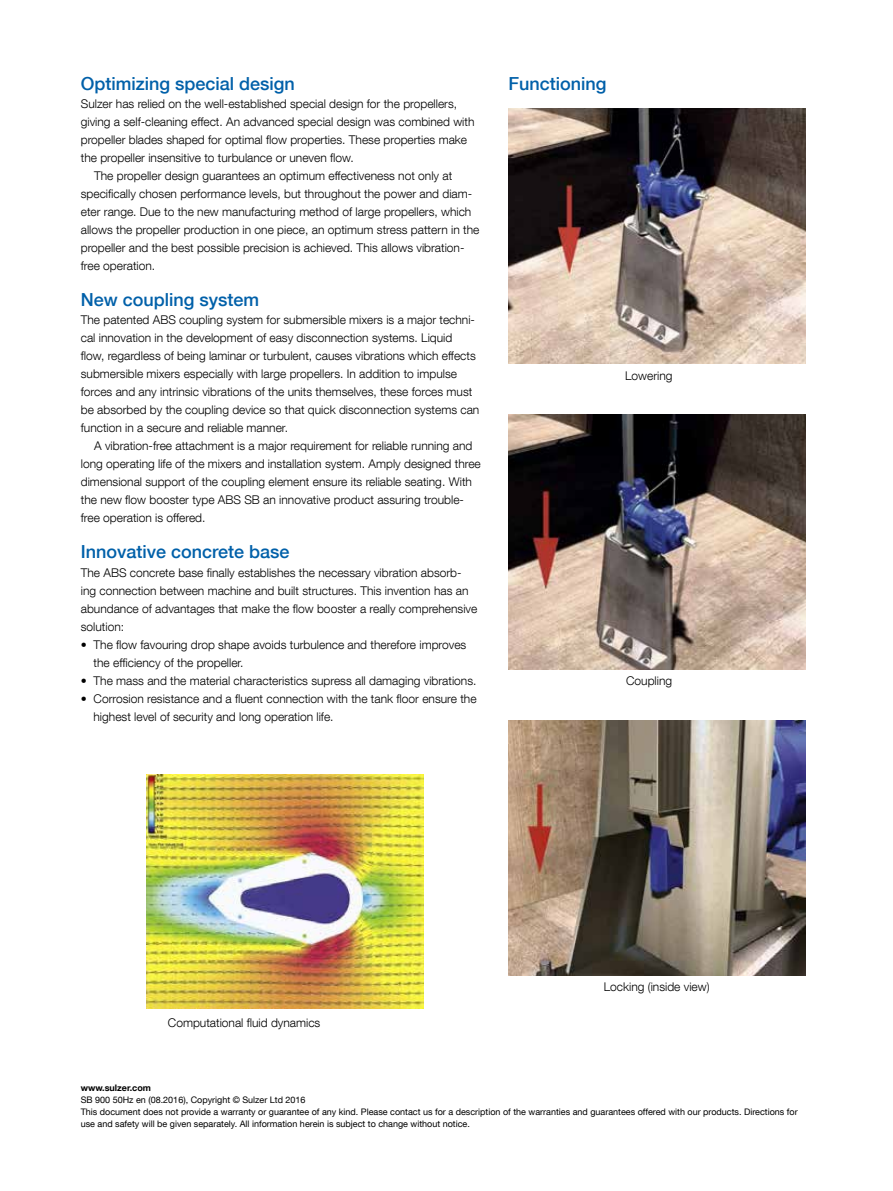
<style>
.page{position:relative;width:893px;height:1191px;background:#fff}
.page>*{position:absolute;margin:0;border:0;box-sizing:border-box;transform-origin:0 0}
.t1{font:500 18px "Helvetica Neue LT Com";color:#0060a9}
.t2{font:300 12px/18px "Helvetica Neue LT Com";color:#000}
.t3{font:9px/12px "Helvetica Neue LT Com";color:#000}
.t4{font:700 9px "Helvetica Neue LT Com";color:#000}
</style>
<div class="page">
<img style="left:508px;top:108px;width:298px;height:255px">
<img style="left:508px;top:414px;width:298px;height:255px">
<img style="left:508px;top:720px;width:298px;height:255px">
<img style="left:147px;top:774px;width:276px;height:234px">
<h1 class="t1" style="left:81px;top:73px;width:216px">Optimizing special design</h1>
<p class="t2" style="left:81px;top:95px;width:378px">Sulzer has relied on the well-established special design for the propellers,</p>
<p class="t2" style="left:81px;top:113px;width:395px">giving a self-cleaning effect. An advanced special design was combined with</p>
<p class="t2" style="left:81px;top:131px;width:388px">propeller blades shaped for optimal flow properties. These properties make</p>
<p class="t2" style="left:81px;top:149px;width:274px">the propeller insensitive to turbulance or uneven flow.</p>
<p class="t2" style="left:94px;top:167px;width:360px">The propeller design guarantees an optimum effectiveness not only at</p>
<p class="t2" style="left:81px;top:185px;width:393px">specifically chosen performance levels, but throughout the power and diam-</p>
<p class="t2" style="left:81px;top:203px;width:392px">eter range. Due to the new manufacturing method of large propellers, which</p>
<p class="t2" style="left:81px;top:221px;width:400px">allows the propeller production in one piece, an optimum stress pattern in the</p>
<p class="t2" style="left:81px;top:239px;width:385px">propeller and the best possible precision is achieved. This allows vibration-</p>
<p class="t2" style="left:81px;top:257px;width:76px">free operation.</p>
<h1 class="t1" style="left:81px;top:289px;width:180px">New coupling system</h1>
<p class="t2" style="left:81px;top:311px;width:400px">The patented ABS coupling system for submersible mixers is a major techni&shy;cal innovation in the development of easy disconnection systems. Liquid<br>flow, regardless of being laminar or turbulent, causes vibrations which effects submersible mixers especially with large propellers. In addition to impulse forces and any intrinsic vibrations of the units themselves, these forces must be absorbed by the coupling device so that quick disconnection systems can function in a secure and reliable manner.</p>
<p class="t2" style="left:81px;top:437px;width:402px;text-indent:13px">A vibration-free attachment is a major requirement for reliable running and long operating life of the mixers and installation system. Amply designed three dimensional support of the coupling element ensure its reliable seating. With the new flow booster type ABS SB an innovative product assuring trouble&shy;free operation is offered.</p>
<h1 class="t1" style="left:81px;top:541px;width:210px">Innovative concrete base</h1>
<p class="t2" style="left:81px;top:563px;width:398px">The ABS concrete base finally establishes the necessary vibration absorb&shy;ing connection between machine and built structures. This invention has an abundance of advantages that make the flow booster a really comprehensive solution:</p>
<p class="t2" style="left:94px;top:635px;width:374px;text-indent:-13px">• The flow favouring drop shape avoids turbulence and therefore improves the efficiency of the propeller.</p>
<p class="t2" style="left:81px;top:671px;width:397px">• The mass and the material characteristics supress all damaging vibrations.</p>
<p class="t2" style="left:94px;top:689px;width:384px;text-indent:-13px">• Corrosion resistance and a fluent connection with the tank floor ensure the highest level of security and long operation life.</p>
<h1 class="t1" style="left:509px;top:73px;width:100px">Functioning</h1>
<p class="t2" style="left:625px;top:366px;width:49px">Lowering</p>
<p class="t2" style="left:626px;top:671px;width:48px">Coupling</p>
<p class="t2" style="left:168px;top:1013px;width:154px">Computational fluid dynamics</p>
<p class="t2" style="left:604px;top:977px;width:107px">Locking (inside view)</p>
<p class="t4" style="left:81px;top:1082px;width:72px">www.sulzer.com</p>
<p class="t3" style="left:81px;top:1093px;width:718px">SB 900 50Hz en (08.2016), Copyright © Sulzer Ltd 2016<br>This document does not provide a warranty or guarantee of any kind. Please contact us for a description of the warranties and guarantees offered with our products. Directions for use and safety will be given separately. All information herein is subject to change without notice.</p>
</div>
